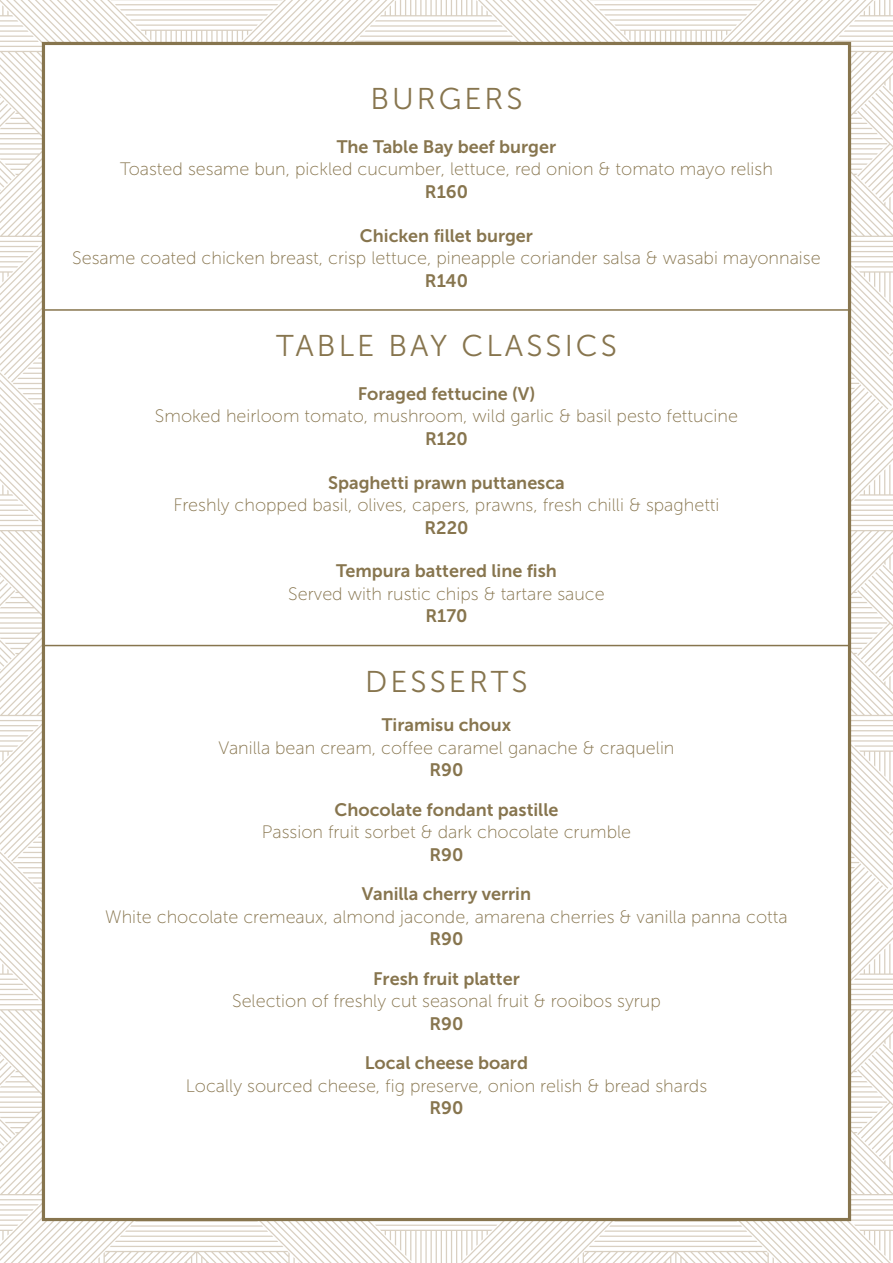
<style>
.page{position:relative;width:893px;height:1263px;background:#fff}
.page>*{position:absolute;margin:0;border:0;box-sizing:border-box;transform-origin:0 0}
.t1{font:30px "Museo Sans 300";letter-spacing:.1em;color:#87754e}
.t2{font:18px "Museo Sans 100";color:#87754e}
.t3{font:18px/39.5px "Museo Sans 700";color:#87754e;text-align:center}
</style>
<div class="page">
<svg style="left:816px;top:0;width:77px;height:146px"></svg>
<svg style="left:851px;top:146px;width:42px;height:475px"></svg>
<svg style="left:336px;top:0;width:200px;height:42px"></svg>
<svg style="left:833px;top:1100px;width:60px;height:163px"></svg>
<svg style="left:851px;top:625px;width:42px;height:475px"></svg>
<svg style="left:0;top:0;width:57px;height:339px"></svg>
<svg style="left:353px;top:1221px;width:166px;height:42px"></svg>
<svg style="left:0;top:428px;width:42px;height:390px"></svg>
<svg style="left:0;top:907px;width:42px;height:356px"></svg>
<svg style="left:536px;top:0;width:280px;height:42px"></svg>
<svg style="left:57px;top:0;width:279px;height:42px"></svg>
<svg style="left:519px;top:1221px;width:314px;height:42px"></svg>
<svg style="left:40px;top:1106px;width:313px;height:157px"></svg>
<div style="left:42px;top:42px;width:809px;height:1179px;background:#fff;border:3px solid #87754e"></div>
<hr style="left:43px;top:309px;width:807px;height:2px;background:#87754e">
<hr style="left:43px;top:645px;width:807px;height:1px;background:#87754e">
<h1 class="t1" style="left:370px;top:83px;width:154px">BURGERS</h1>
<p class="t3" style="left:337px;top:127px;width:221px">The Table Bay beef burger</p>
<p class="t2" style="left:120px;top:160px;width:654px">Toasted sesame bun, pickled cucumber, lettuce, red onion &amp; tomato mayo relish</p>
<p class="t3" style="left:425px;top:172px;width:45px">R160</p>
<p class="t3" style="left:360px;top:216px;width:175px">Chicken fillet burger</p>
<p class="t2" style="left:72px;top:248px;width:750px">Sesame coated chicken breast, crisp lettuce, pineapple coriander salsa &amp; wasabi mayonnaise</p>
<p class="t3" style="left:425px;top:261px;width:45px">R140</p>
<h1 class="t1" style="left:276px;top:329px;width:342px">TABLE BAY CLASSICS</h1>
<p class="t3" style="left:358px;top:374px;width:179px">Foraged fettucine (V)</p>
<p class="t2" style="left:155px;top:406px;width:585px">Smoked heirloom tomato, mushroom, wild garlic &amp; basil pesto fettucine</p>
<p class="t3" style="left:425px;top:419px;width:44px">R120</p>
<p class="t3" style="left:328px;top:463px;width:238px">Spaghetti prawn puttanesca</p>
<p class="t2" style="left:173px;top:495px;width:548px">Freshly chopped basil, olives, capers, prawns, fresh chilli &amp; spaghetti</p>
<p class="t3" style="left:424px;top:508px;width:46px">R220</p>
<p class="t3" style="left:336px;top:551px;width:222px">Tempura battered line fish</p>
<p class="t2" style="left:288px;top:584px;width:318px">Served with rustic chips &amp; tartare sauce</p>
<p class="t3" style="left:425px;top:596px;width:44px">R170</p>
<h1 class="t1" style="left:365px;top:665px;width:164px">DESSERTS</h1>
<p class="t3" style="left:382px;top:705px;width:131px">Tiramisu choux</p>
<p class="t2" style="left:218px;top:738px;width:457px">Vanilla bean cream, coffee caramel ganache &amp; craquelin</p>
<p class="t3" style="left:335px;top:750px;width:225px">R90<br>Chocolate fondant pastille</p>
<p class="t2" style="left:262px;top:822px;width:371px">Passion fruit sorbet &amp; dark chocolate crumble</p>
<p class="t3" style="left:362px;top:835px;width:171px">R90<br>Vanilla cherry verrin</p>
<p class="t2" style="left:105px;top:907px;width:684px">White chocolate cremeaux, almond jaconde, amarena cherries &amp; vanilla panna cotta</p>
<p class="t3" style="left:373px;top:919px;width:148px">R90<br>Fresh fruit platter</p>
<p class="t2" style="left:232px;top:991px;width:430px">Selection of freshly cut seasonal fruit &amp; rooibos syrup</p>
<p class="t3" style="left:365px;top:1004px;width:165px">R90<br>Local cheese board</p>
<p class="t2" style="left:186px;top:1076px;width:523px">Locally sourced cheese, fig preserve, onion relish &amp; bread shards</p>
<p class="t3" style="left:429px;top:1088px;width:36px">R90</p>
</div>
